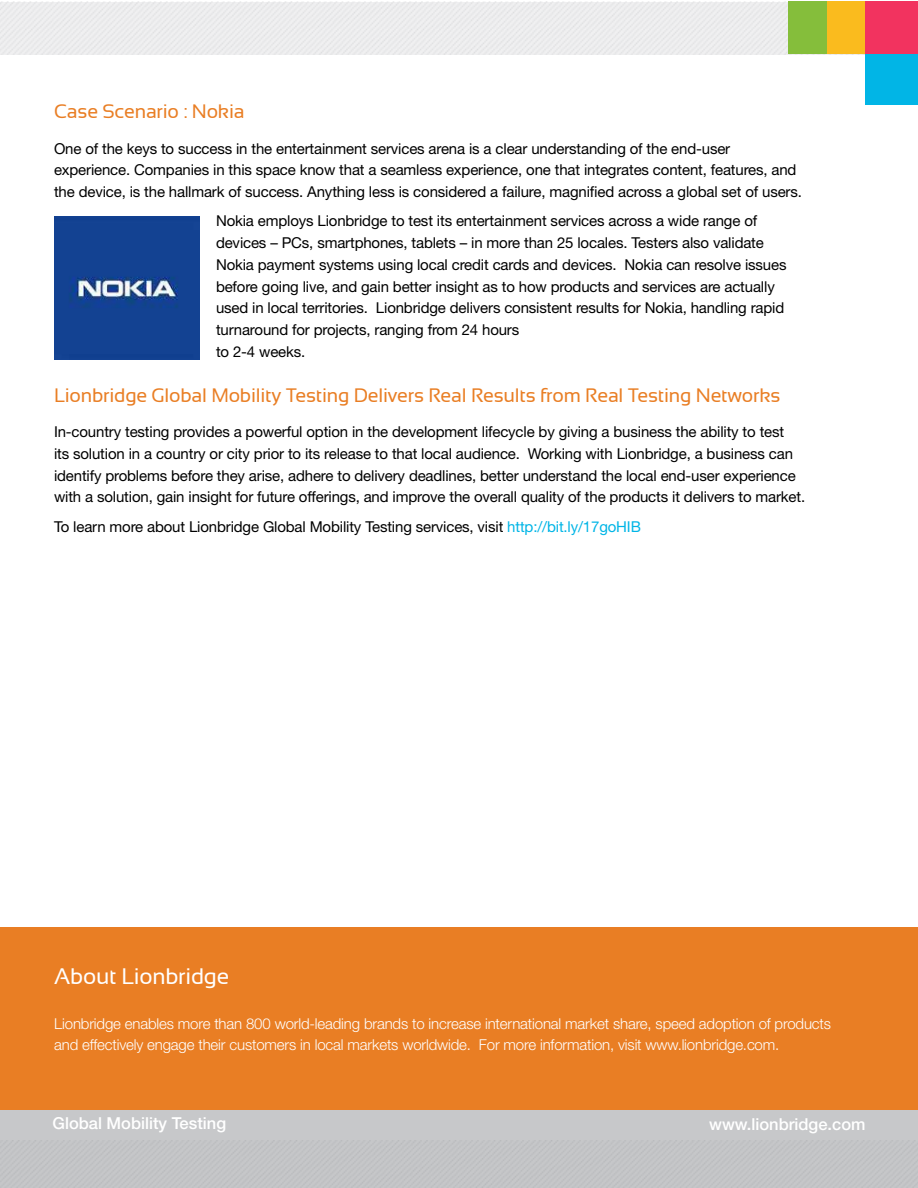
<style>
.page{position:relative;width:918px;height:1188px;background:#fff}
.page>*{position:absolute;margin:0;border:0;box-sizing:border-box;transform-origin:0 0}
.t1{font:22.5px "Sansation";letter-spacing:-.01em;color:#fff}
.t2{font:19.5px "Sansation";letter-spacing:-.01em;color:#e97e24}
.t3{font:500 16.5px "Helvetica Neue LT Std";color:#fff}
.t4{font:15px/21.8px "Helvetica Neue LT Std";letter-spacing:-.01em;color:#000}
.t5{font:300 15px/21.8px "Helvetica Neue LT Std";letter-spacing:-.01em;color:#fff}
.s1{color:#01b5e6}
</style>
<div class="page">
<div style="left:0;top:2px;width:788px;height:52px;background:#ececed"></div>
<div style="left:866px;top:54px;width:52px;height:50px;background:#01b5e6"></div>
<div style="left:827px;top:2px;width:39px;height:52px;background:#fabb1e"></div>
<div style="left:866px;top:2px;width:52px;height:52px;background:#f2335f"></div>
<div style="left:788px;top:2px;width:39px;height:52px;background:#85be3b"></div>
<img style="left:54px;top:216px;width:146px;height:144px">
<div style="left:0;top:1107px;width:918px;height:81px;background:#c7c8ca"></div>
<img style="left:0;top:1140px;width:918px;height:48px">
<div style="left:0;top:927px;width:918px;height:183px;background:#e97e24"></div>
<h2 class="t2" style="left:54px;top:101px;width:192px">Case Scenario : Nokia</h2>
<p class="t4" style="left:54px;top:137px;width:750px">One of the keys to success in the entertainment services arena is a clear understanding of the end-user experience. Companies in this space know that a seamless experience, one that integrates content, features, and the device, is the hallmark of success. Anything less is considered a failure, magnified across a global set of users.</p>
<p class="t4" style="left:216px;top:210px;width:572px">Nokia employs Lionbridge to test its entertainment services across a wide range of devices – PCs, smartphones, tablets – in more than 25 locales. Testers also validate Nokia payment systems using local credit cards and devices. Nokia can resolve issues before going live, and gain better insight as to how products and services are actually used in local territories. Lionbridge delivers consistent results for Nokia, handling rapid turnaround for projects, ranging from 24 hours<br>to 2-4 weeks.</p>
<h2 class="t2" style="left:54px;top:384px;width:728px">Lionbridge Global Mobility Testing Delivers Real Results from Real Testing Networks</h2>
<p class="t4" style="left:54px;top:421px;width:753px">In-country testing provides a powerful option in the development lifecycle by giving a business the ability to test<br>its solution in a country or city prior to its release to that local audience. Working with Lionbridge, a business can identify problems before they arise, adhere to delivery deadlines, better understand the local end-user experience with a solution, gain insight for future offerings, and improve the overall quality of the products it delivers to market.</p>
<p class="t4" style="left:54px;top:515px;width:588px">To learn more about Lionbridge Global Mobility Testing services, visit <span class="s1">http://bit.ly/17goHIB</span></p>
<h1 class="t1" style="left:54px;top:964px;width:176px">About Lionbridge</h1>
<p class="t5" style="left:54px;top:1012px;width:778px">Lionbridge enables more than 800 world-leading brands to increase international market share, speed adoption of products and effectively engage their customers in local markets worldwide. For more information, visit www.lionbridge.com.</p>
<p class="t3" style="left:53px;top:1113px;width:175px">Global Mobility Testing</p>
<p class="t3" style="left:709px;top:1114px;width:158px">www.lionbridge.com</p>
</div>
